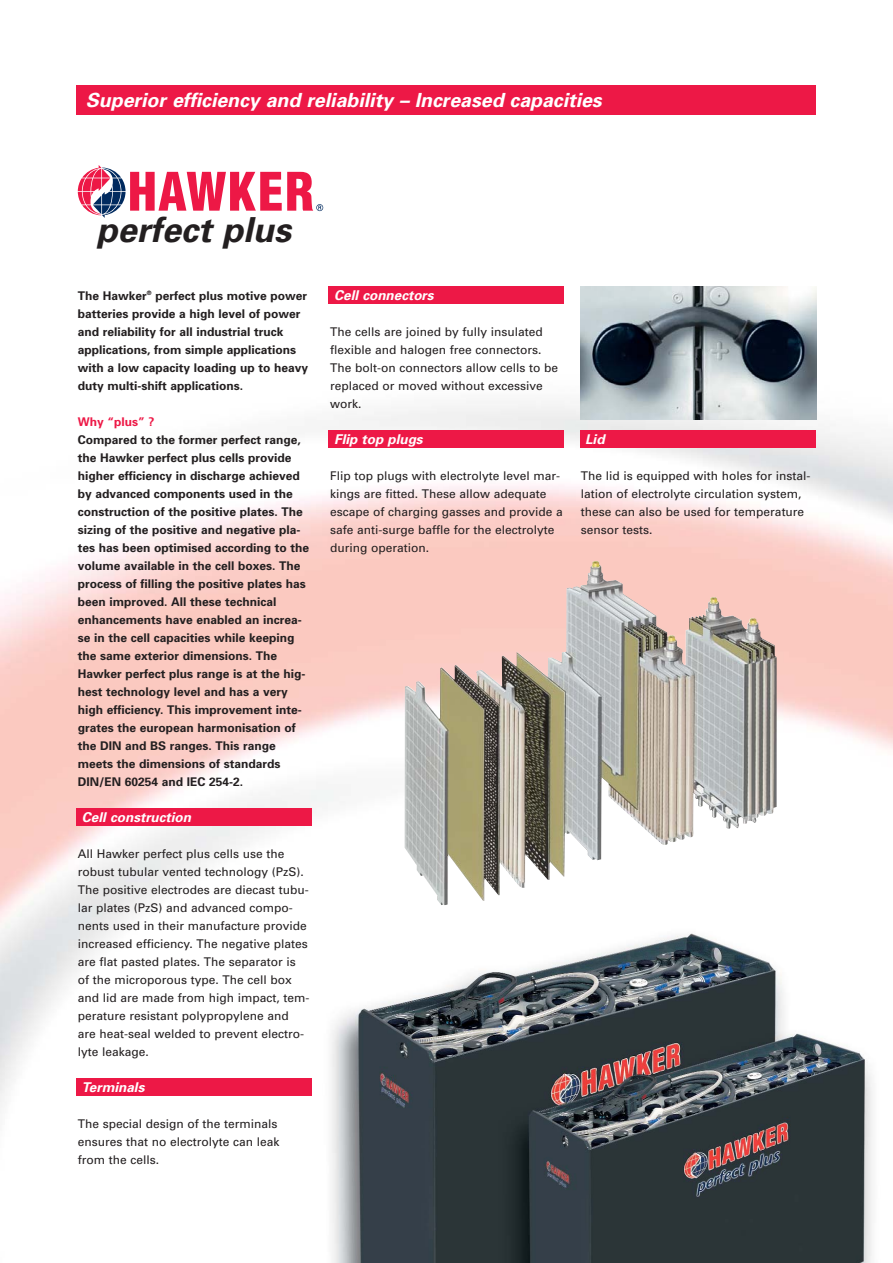
<style>
.page{position:relative;width:893px;height:1263px;background:#fff}
.page>*{position:absolute;margin:0;border:0;box-sizing:border-box;transform-origin:0 0}
.t1{font:italic 700 34.5px "Univers";color:#231f20}
.t2{font:italic 700 19.5px "Univers";color:#fff}
.t3{font:italic 700 13.5px "Univers";color:#fff}
.t4{font:12px/18px "Univers";color:#231f20}
.t5{font:700 12px/18px "Univers";color:#231f20}
.t6{font:700 12px "Univers";color:#ed1846}
</style>
<div class="page">
<img style="left:0;top:306px;width:892px;height:802px">
<div style="left:76px;top:85px;width:740px;height:30px;background:#ed1846"></div>
<svg style="left:78px;top:165px;width:245px;height:53px"></svg>
<img style="left:405px;top:561px;width:372px;height:344px">
<div style="left:329px;top:286px;width:235px;height:17px;background:#ed1846"></div>
<div style="left:329px;top:431px;width:235px;height:17px;background:#ed1846"></div>
<div style="left:76px;top:809px;width:236px;height:17px;background:#ed1846"></div>
<div style="left:76px;top:1079px;width:236px;height:17px;background:#ed1846"></div>
<img style="left:581px;top:286px;width:235px;height:133px">
<img style="left:316px;top:919px;width:576px;height:344px">
<div style="left:581px;top:431px;width:235px;height:17px;background:#ed1846"></div>
<h2 class="t2" style="left:86px;top:93px;width:521px">Superior efficiency and reliability – Increased capacities</h2>
<h1 class="t1" style="left:97px;top:217px;width:203px">perfect plus</h1>
<p class="t5" style="left:78px;top:288px;width:232px">The Hawker<sup>®</sup> perfect plus motive power batteries provide a high level of power and reliability for all industrial truck applications, from simple applications with a low capacity loading up to heavy duty multi-shift applications.</p>
<p class="t6" style="left:78px;top:417px;width:78px">Why “plus” ?</p>
<p class="t5" style="left:78px;top:432px;width:233px">Compared to the former perfect range, the Hawker perfect plus cells provide higher efficiency in discharge achieved by advanced components used in the construction of the positive plates. The sizing of the positive and negative pla&shy;tes has been optimised according to the volume available in the cell boxes. The process of filling the positive plates has been improved. All these technical enhancements have enabled an increa&shy;se in the cell capacities while keeping the same exterior dimensions. The Hawker perfect plus range is at the hig&shy;hest technology level and has a very high efficiency. This improvement inte&shy;grates the european harmonisation of the DIN and BS ranges. This range meets the dimensions of standards DIN/EN 60254 and IEC 254-2.</p>
<p class="t3" style="left:82px;top:812px;width:113px">Cell construction</p>
<p class="t4" style="left:78px;top:846px;width:233px">All Hawker perfect plus cells use the robust tubular vented technology (PzS).<br>The positive electrodes are diecast tubu&shy;lar plates (PzS) and advanced compo&shy;nents used in their manufacture provide increased efficiency. The negative plates are flat pasted plates. The separator is of the microporous type. The cell box and lid are made from high impact, tem&shy;perature resistant polypropylene and are heat-seal welded to prevent electro&shy;lyte leakage.</p>
<p class="t3" style="left:82px;top:1082px;width:67px">Terminals</p>
<p class="t4" style="left:78px;top:1116px;width:203px">The special design of the terminals ensures that no electrolyte can leak from the cells.</p>
<p class="t3" style="left:334px;top:290px;width:104px">Cell connectors</p>
<p class="t4" style="left:330px;top:324px;width:229px">The cells are joined by fully insulated flexible and halogen free connectors.<br>The bolt-on connectors allow cells to be replaced or moved without excessive work.</p>
<p class="t3" style="left:334px;top:434px;width:93px">Flip top plugs</p>
<p class="t4" style="left:330px;top:468px;width:234px">Flip top plugs with electrolyte level mar&shy;kings are fitted. These allow adequate escape of charging gasses and provide a safe anti-surge baffle for the electrolyte during operation.</p>
<p class="t3" style="left:585px;top:434px;width:24px">Lid</p>
<p class="t4" style="left:581px;top:468px;width:231px">The lid is equipped with holes for instal&shy;lation of electrolyte circulation system, these can also be used for temperature sensor tests.</p>
</div>
